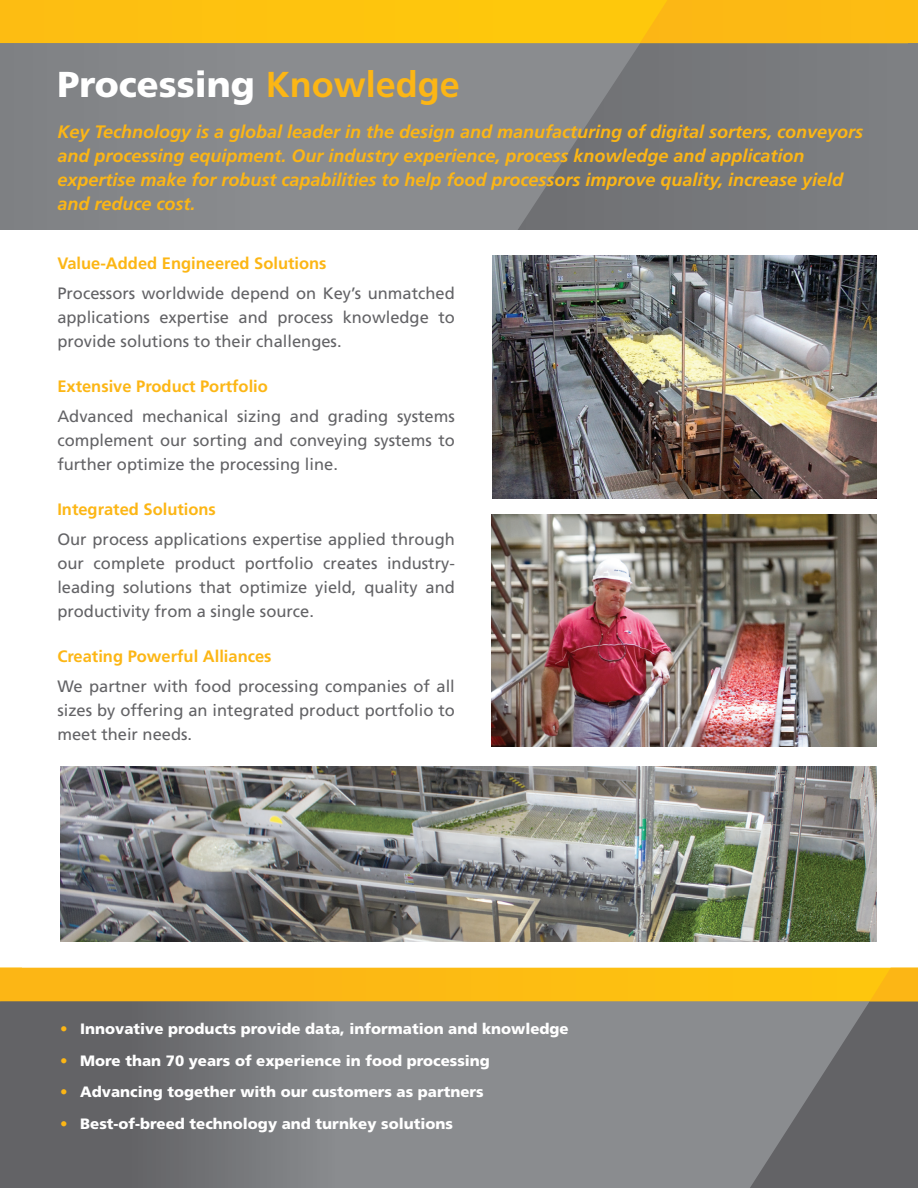
<style>
.page{position:relative;width:918px;height:1188px;background:#fff}
.page>*{position:absolute;margin:0;border:0;box-sizing:border-box;transform-origin:0 0}
.Page_Headings{font:900 36px "Frutiger LT Std";color:#fff}
.Subhead_Paragraph{font:italic 700 18px/24px "Frutiger LT Std";color:#fcb615}
.Body{font:16.5px/24px "Frutiger LT Std";color:#636366;text-align:justify}
.Paragraph_Heading{font:700 16.5px "Frutiger LT Std";color:#fcb615}
.t1{font:900 15px "Frutiger LT Std";color:#fff}
.s1{font-weight:700;color:#fcb615}
.s2{color:#fcb615}
</style>
<div class="page">
<div style="left:0;top:43px;width:217px;height:187px;background:#838588"></div>
<svg style="left:217px;top:43px;width:701px;height:187px;background:#808285"></svg>
<svg style="left:0;top:0;width:918px;height:43px;background:#fdc00f"></svg>
<svg style="left:0;top:968px;width:918px;height:220px;background:#8e866f"></svg>
<img style="left:491px;top:515px;width:385px;height:232px">
<img style="left:493px;top:255px;width:383px;height:243px">
<img style="left:60px;top:766px;width:816px;height:176px">
<p class="Page_Headings" style="left:57px;top:62px;width:404px">Processing <span class="s1">Knowledge</span></p>
<p class="Subhead_Paragraph" style="left:57px;top:120px;width:807px">Key Technology is a global leader in the design and manufacturing of digital sorters, conveyors and processing equipment. Our industry experience, process knowledge and application expertise make for robust capabilities to help food processors improve quality, increase yield and reduce cost.</p>
<p class="Paragraph_Heading" style="left:57px;top:253px;width:271px">Value-Added Engineered Solutions</p>
<p class="Body" style="left:57px;top:282px;width:399px">Processors worldwide depend on Key’s unmatched applications expertise and process knowledge to provide solutions to their challenges.</p>
<p class="Paragraph_Heading" style="left:57px;top:376px;width:212px">Extensive Product Portfolio</p>
<p class="Body" style="left:57px;top:405px;width:399px">Advanced mechanical sizing and grading systems complement our sorting and conveying systems to further optimize the processing line.</p>
<p class="Paragraph_Heading" style="left:57px;top:499px;width:160px">Integrated Solutions</p>
<p class="Body" style="left:57px;top:528px;width:399px">Our process applications expertise applied through our complete product portfolio creates industry&shy;leading solutions that optimize yield, quality and productivity from a single source.</p>
<p class="Paragraph_Heading" style="left:57px;top:646px;width:216px">Creating Powerful Alliances</p>
<p class="Body" style="left:57px;top:675px;width:399px">We partner with food processing companies of all sizes by offering an integrated product portfolio to meet their needs.</p>
<p class="t1" style="left:60px;top:1020px;width:510px"><span class="s2">•</span> Innovative products provide data, information and knowledge</p>
<p class="t1" style="left:60px;top:1052px;width:431px"><span class="s2">•</span> More than 70 years of experience in food processing</p>
<p class="t1" style="left:60px;top:1083px;width:425px"><span class="s2">•</span> Advancing together with our customers as partners</p>
<p class="t1" style="left:60px;top:1115px;width:394px"><span class="s2">•</span> Best-of-breed technology and turnkey solutions</p>
</div>
